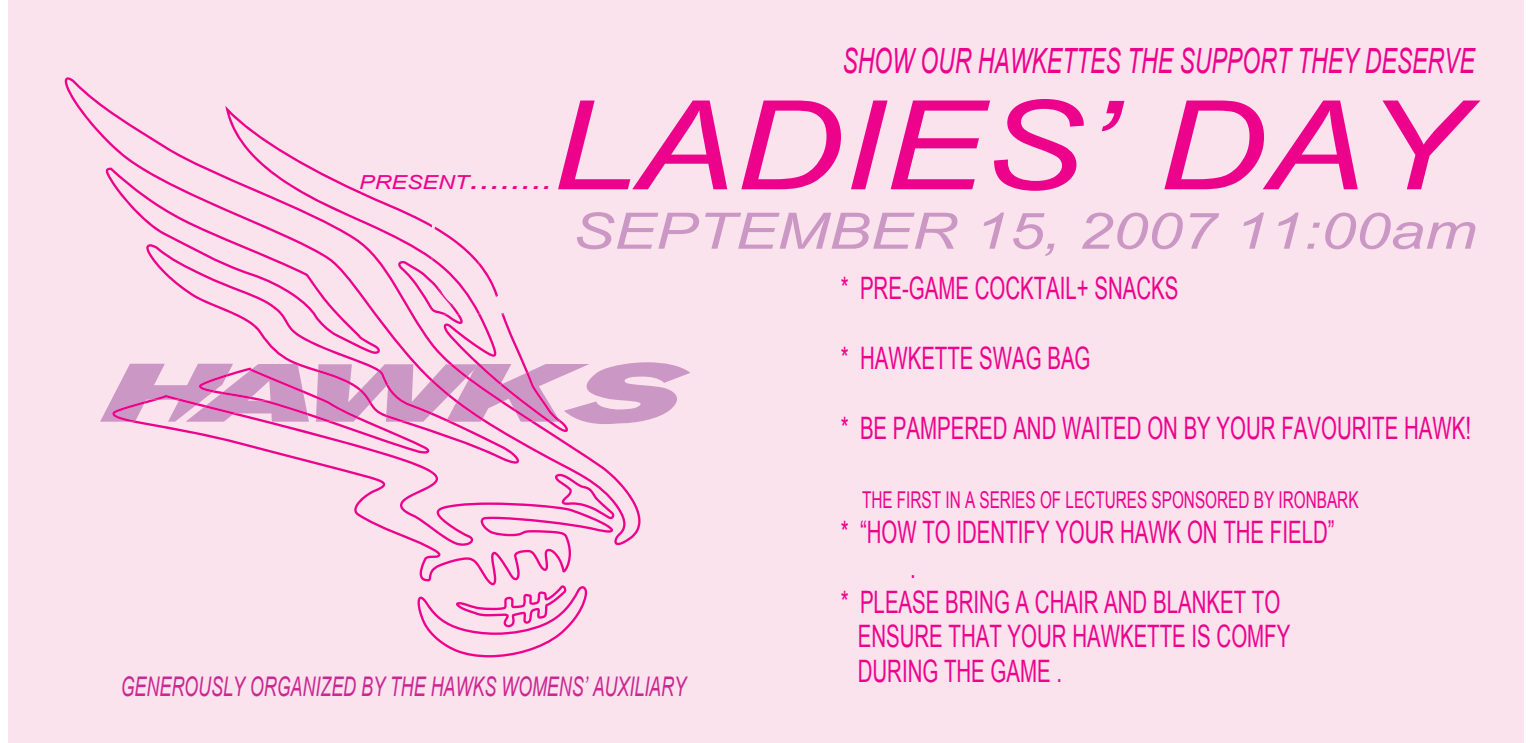
<style>
.page{position:relative;width:1530px;height:743px;background:#fff}
.page>*{position:absolute;margin:0;border:0;box-sizing:border-box;transform-origin:0 0}
.t1{font:italic 124px "Arial";color:#ed028c;scale:1.2 1}
.t2{font:italic 50.25px "Arial";color:#cb97c4;scale:1.24 1}
.t3{font:italic 34.75px "Arial";color:#ed028c;scale:.66 1}
.t4{font:31px "Arial";color:#ed028c;scale:.66 1}
.t5{font:italic 31px "Arial";color:#ed028c;scale:1.2 1}
.t6{font:italic 27px "Arial";color:#ca2791;scale:.66 1}
.t7{font:23.25px "Arial";color:#ed028c;scale:.66 1}
.s1{font-size:19.25px}
</style>
<div class="page">
<div style="left:8px;top:0;width:1516px;height:742px;background:#fbe3ed"></div>
<svg style="left:65px;top:77px;width:576px;height:468px"></svg>
<svg style="left:106px;top:168px;width:274px;height:186px"></svg>
<svg style="left:146px;top:244px;width:373px;height:118px"></svg>
<svg style="left:129px;top:453px;width:484px;height:132px"></svg>
<svg style="left:417px;top:585px;width:170px;height:72px"></svg>
<svg style="left:398px;top:226px;width:106px;height:98px"></svg>
<svg style="left:100px;top:362px;width:590px;height:91px"></svg>
<p class="t3" style="left:842px;top:48px;width:960px">SHOW OUR HAWKETTES THE SUPPORT THEY DESERVE</p>
<p class="t5" style="left:359px;top:167px;width:162px"><span class="s1">PRESENT</span>........</p>
<h1 class="t1" style="left:552px;top:99px;width:762px">LADIES’ DAY</h1>
<h2 class="t2" style="left:573px;top:212px;width:731px">SEPTEMBER 15, 2007 11:00am</h2>
<p class="t4" style="left:841px;top:270px;width:513px">* PRE-GAME COCKTAIL+ SNACKS</p>
<p class="t4" style="left:841px;top:340px;width:380px">* HAWKETTE SWAG BAG</p>
<p class="t4" style="left:841px;top:410px;width:957px">* BE PAMPERED AND WAITED ON BY YOUR FAVOURITE HAWK!</p>
<p class="t6" style="left:121px;top:676px;width:858px">GENEROUSLY ORGANIZED BY THE HAWKS WOMENS’ AUXILIARY</p>
<p class="t7" style="left:862px;top:486px;width:754px">THE FIRST IN A SERIES OF LECTURES SPONSORED BY IRONBARK</p>
<p class="t4" style="left:841px;top:514px;width:750px">* “HOW TO IDENTIFY YOUR HAWK ON THE FIELD”</p>
<p class="t4" style="left:910px;top:549px;width:10px">.</p>
<p class="t4" style="left:841px;top:583px;width:667px">* PLEASE BRING A CHAIR AND BLANKET TO</p>
<p class="t4" style="left:858px;top:618px;width:657px">ENSURE THAT YOUR HAWKETTE IS COMFY</p>
<p class="t4" style="left:858px;top:653px;width:311px">DURING THE GAME .</p>
</div>
